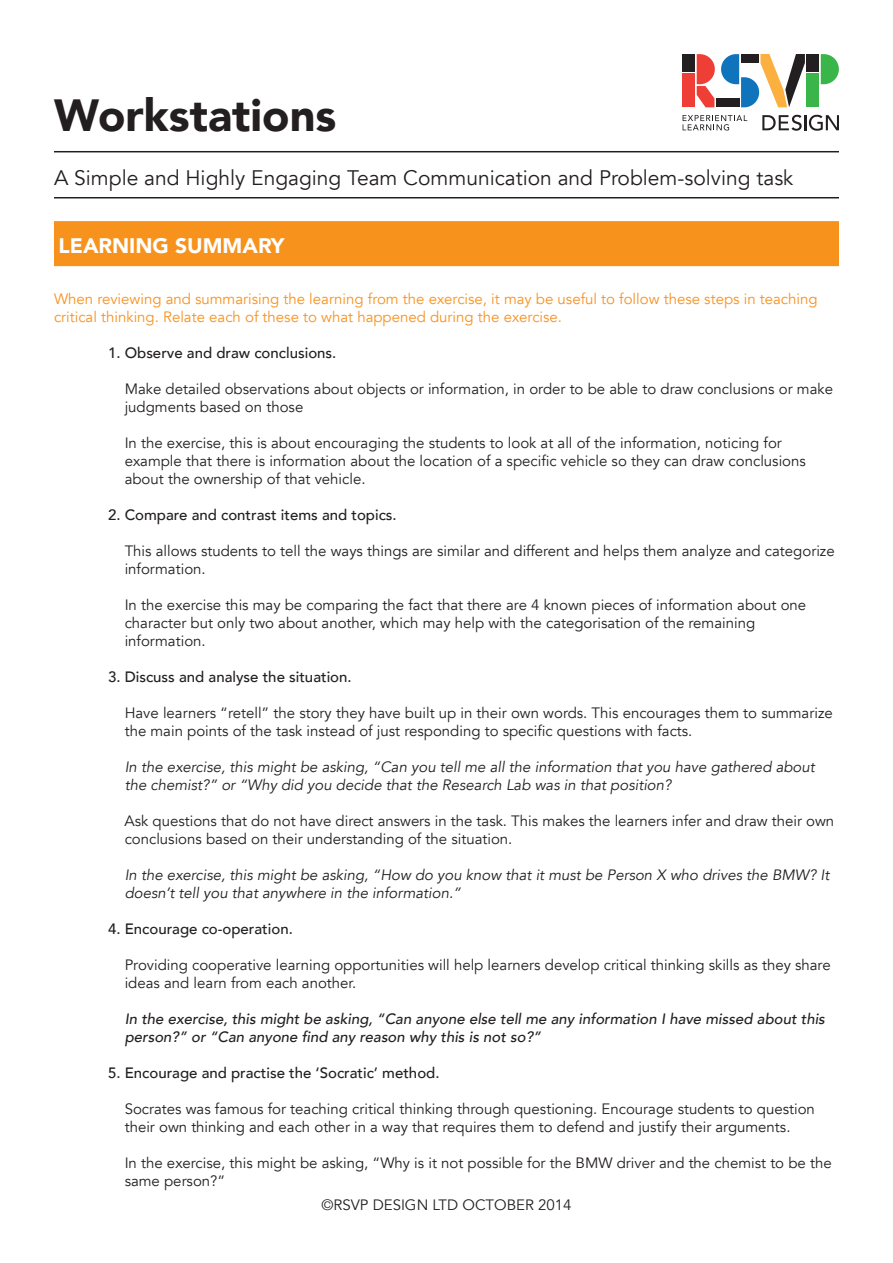
<style>
.page{position:relative;width:893px;height:1263px;background:#fff}
.page>*{position:absolute;margin:0;border:0;box-sizing:border-box;transform-origin:0 0}
.t1{font:900 45px "Avenir";color:#231f20}
.t2{font:21px "Avenir";color:#231f20}
.t3{font:900 21px "Avenir";color:#fff}
.t4{font:15px/18px "Avenir";color:#231f20}
.t5{font:italic 15px/18px "Avenir";color:#231f20}
.t6{font:15px/18px "Avenir";color:#f69323}
.t7{font:500 15px "Avenir";color:#231f20}
.t8{font:italic 500 15px/18px "Avenir";color:#231f20}
</style>
<div class="page">
<svg style="left:762px;top:115px;width:77px;height:16px"></svg>
<div style="left:682px;top:54px;width:13px;height:18px;background:#231f20"></div>
<div style="left:716px;top:98px;width:23px;height:9px;background:#231f20"></div>
<div style="left:682px;top:74px;width:13px;height:33px;background:#ee3e35"></div>
<div style="left:806px;top:54px;width:13px;height:18px;background:#231f20"></div>
<div style="left:806px;top:73px;width:13px;height:34px;background:#3ab54a"></div>
<svg style="left:821px;top:54px;width:18px;height:30px"></svg>
<svg style="left:697px;top:54px;width:18px;height:53px"></svg>
<svg style="left:721px;top:54px;width:84px;height:53px"></svg>
<svg style="left:683px;top:115px;width:64px;height:15px"></svg>
<hr style="left:54px;top:151px;width:785px;height:1px;background:#231f20">
<hr style="left:54px;top:197px;width:785px;height:1px;background:#231f20">
<div style="left:54px;top:221px;width:785px;height:45px;background:#f7931d;border:2px solid #f7931d"></div>
<p class="t1" style="left:54px;top:76px;width:284px">Workstations</p>
<p class="t2" style="left:54px;top:165px;width:741px">A Simple and Highly Engaging Team Communication and Problem-solving task</p>
<p class="t3" style="left:59px;top:228px;width:227px">LEARNING SUMMARY</p>
<p class="t6" style="left:54px;top:290px;width:765px">When reviewing and summarising the learning from the exercise, it may be useful to follow these steps in teaching critical thinking. Relate each of these to what happened during the exercise.</p>
<p class="t7" style="left:108px;top:340px;width:230px">1. Observe and draw conclusions.</p>
<p class="t4" style="left:125px;top:380px;width:710px">Make detailed observations about objects or information, in order to be able to draw conclusions or make judgments based on those</p>
<p class="t4" style="left:125px;top:434px;width:659px">In the exercise, this is about encouraging the students to look at all of the information, noticing for</p>
<p class="t4" style="left:125px;top:452px;width:683px">example that there is information about the location of a specific vehicle so they can draw conclusions about the ownership of that vehicle.</p>
<p class="t7" style="left:108px;top:502px;width:290px">2. Compare and contrast items and topics.</p>
<p class="t4" style="left:125px;top:542px;width:711px">This allows students to tell the ways things are similar and different and helps them analyze and categorize information.</p>
<p class="t4" style="left:125px;top:596px;width:683px">In the exercise this may be comparing the fact that there are 4 known pieces of information about one</p>
<p class="t4" style="left:125px;top:614px;width:632px">character but only two about another, which may help with the categorisation of the remaining</p>
<p class="t4" style="left:125px;top:632px;width:83px">information.</p>
<p class="t7" style="left:108px;top:664px;width:245px">3. Discuss and analyse the situation.</p>
<p class="t4" style="left:125px;top:704px;width:709px">Have learners “retell” the story they have built up in their own words. This encourages them to summarize the main points of the task instead of just responding to specific questions with facts.</p>
<p class="t5" style="left:125px;top:758px;width:692px">In the exercise, this might be asking, “Can you tell me all the information that you have gathered about the chemist?” or “Why did you decide that the Research Lab was in that position?</p>
<p class="t4" style="left:125px;top:812px;width:711px">Ask questions that do not have direct answers in the task. This makes the learners infer and draw their own conclusions based on their understanding of the situation.</p>
<p class="t5" style="left:125px;top:866px;width:706px">In the exercise, this might be asking, “How do you know that it must be Person X who drives the BMW? It doesn’t tell you that anywhere in the information.”</p>
<p class="t7" style="left:108px;top:916px;width:186px">4. Encourage co-operation.</p>
<p class="t4" style="left:125px;top:956px;width:707px">Providing cooperative learning opportunities will help learners develop critical thinking skills as they share ideas and learn from each another.</p>
<p class="t8" style="left:125px;top:1010px;width:702px">In the exercise, this might be asking, “Can anyone else tell me any information I have missed about this person?” or “Can anyone find any reason why this is not so?”</p>
<p class="t7" style="left:108px;top:1060px;width:333px">5. Encourage and practise the ‘Socratic’ method.</p>
<p class="t4" style="left:125px;top:1100px;width:692px">Socrates was famous for teaching critical thinking through questioning. Encourage students to question their own thinking and each other in a way that requires them to defend and justify their arguments.</p>
<p class="t4" style="left:125px;top:1154px;width:708px">In the exercise, this might be asking, “Why is it not possible for the BMW driver and the chemist to be the same person?”</p>
<p class="t4" style="left:321px;top:1196px;width:251px">©RSVP DESIGN LTD OCTOBER 2014</p>
</div>
